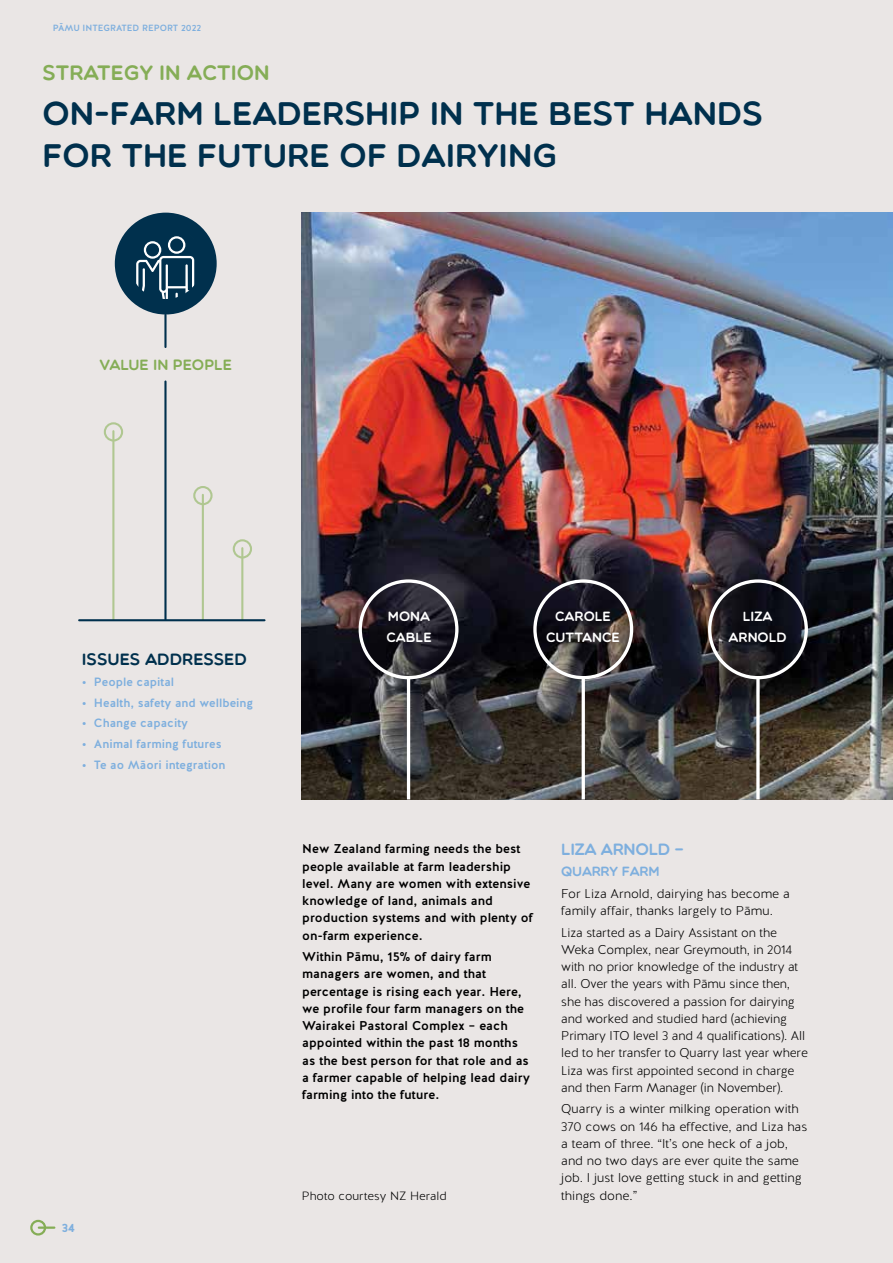
<style>
.page{position:relative;width:893px;height:1263px;background:#eae6e5}
.page>*{position:absolute;margin:0;border:0;box-sizing:border-box;transform-origin:0 0}
.t1{font:33px/42px "Multicolore";color:#00304d}
.t2{font:21px "Multicolore";color:#85ad56}
.t3{font:16.5px "Multicolore";color:#00304d}
.t4{font:16.5px "Multicolore";letter-spacing:-.02em;color:#7eafde}
.t5{font:15px "Multicolore";color:#85ad56}
.t6{font:13.5px/21px "Multicolore";color:#fff;text-align:center}
.t7{font:13.5px "Multicolore";letter-spacing:-.02em;color:#7eafde}
.t8{font:300 12.75px/17.2px "Halis R";letter-spacing:-.005em;color:#000}
.t9{font:500 12.75px/17.2px "Halis R";color:#000}
.t10{font:500 12px "Halis R";color:#7eafde}
.t11{font:300 12px "Halis R";color:#000}
.t12{font:700 12px "Halis R";color:#7eafde}
.t13{font:500 9px "Halis R";color:#7eafde}
</style>
<div class="page">
<div style="left:30px;top:1220px;width:16px;height:15px;border:2px solid #85ad56;border-radius:50%"></div>
<hr style="left:39px;top:1226px;width:15px;height:3px;background:#85ad56">
<img style="left:302px;top:213px;width:591px;height:586px">
<div style="left:359px;top:579px;width:99px;height:100px;border:3px solid #fff;border-radius:50%"></div>
<div style="left:533px;top:579px;width:100px;height:100px;border:3px solid #fff;border-radius:50%"></div>
<div style="left:708px;top:579px;width:100px;height:100px;border:3px solid #fff;border-radius:50%"></div>
<hr style="left:407px;top:678px;width:3px;height:121px;background:#fff">
<hr style="left:582px;top:678px;width:3px;height:121px;background:#fff">
<svg style="left:756px;top:678px;width:4px;height:121px"></svg>
<div style="left:115px;top:213px;width:102px;height:101px;background:#00304d;border-radius:50%"></div>
<svg style="left:128px;top:225px;width:75px;height:75px"></svg>
<hr style="left:164px;top:315px;width:3px;height:32px;background:#00304d">
<hr style="left:164px;top:381px;width:3px;height:238px;background:#00304d">
<hr style="left:241px;top:548px;width:2px;height:71px;background:#b0c791">
<div style="left:233px;top:539px;width:19px;height:19px;border:2px solid #b0c791;border-radius:50%"></div>
<hr style="left:112px;top:431px;width:2px;height:188px;background:#b0c791">
<div style="left:104px;top:422px;width:19px;height:19px;border:2px solid #b0c791;border-radius:50%"></div>
<hr style="left:202px;top:495px;width:2px;height:124px;background:#b0c791">
<div style="left:193px;top:486px;width:20px;height:19px;border:2px solid #b0c791;border-radius:50%"></div>
<hr style="left:79px;top:619px;width:186px;height:2px;background:#00304d">
<p class="t13" style="left:53px;top:22px;width:150px">PĀMU INTEGRATED REPORT 2022</p>
<h2 class="t2" style="left:43px;top:60px;width:229px">STRATEGY IN ACTION</h2>
<h1 class="t1" style="left:43px;top:91px;width:722px">ON-FARM LEADERSHIP IN THE BEST HANDS<br>FOR THE FUTURE OF DAIRYING</h1>
<p class="t5" style="left:100px;top:356px;width:134px">VALUE IN PEOPLE</p>
<p class="t3" style="left:82px;top:649px;width:166px">ISSUES ADDRESSED</p>
<p class="t10" style="left:82px;top:674px;width:94px">• People capital</p>
<p class="t10" style="left:82px;top:695px;width:173px">• Health, safety and wellbeing</p>
<p class="t10" style="left:82px;top:715px;width:108px">• Change capacity</p>
<p class="t10" style="left:82px;top:736px;width:141px">• Animal farming futures</p>
<p class="t10" style="left:82px;top:757px;width:145px">• Te ao Māori integration</p>
<p class="t12" style="left:62px;top:1220px;width:15px">34</p>
<p class="t6" style="left:386px;top:606px;width:47px;text-align:left">MONA<br>CABLE</p>
<p class="t6" style="left:546px;top:606px;width:75px">CAROLE<br>CUTTANCE</p>
<p class="t6" style="left:729px;top:606px;width:60px">LIZA<br>ARNOLD</p>
<p class="t9" style="left:302px;top:840px;width:233px">New Zealand farming needs the best people available at farm leadership level. Many are women with extensive knowledge of land, animals and production systems and with plenty of on-farm experience.</p>
<p class="t9" style="left:302px;top:948px;width:229px">Within Pāmu, 15% of dairy farm managers are women, and that percentage is rising each year. Here, we profile four farm managers on the Wairakei Pastoral Complex – each appointed within the past 18 months as the best person for that role and as a farmer capable of helping lead dairy farming into the future.</p>
<p class="t11" style="left:302px;top:1189px;width:146px">Photo courtesy NZ Herald</p>
<p class="t4" style="left:561px;top:840px;width:124px">LIZA ARNOLD –</p>
<p class="t7" style="left:561px;top:863px;width:100px">QUARRY FARM</p>
<p class="t8" style="left:561px;top:885px;width:230px">For Liza Arnold, dairying has become a family affair, thanks largely to Pāmu.</p>
<p class="t8" style="left:561px;top:924px;width:248px">Liza started as a Dairy Assistant on the Weka Complex, near Greymouth, in 2014 with no prior knowledge of the industry at all. Over the years with Pāmu since then, she has discovered a passion for dairying and worked and studied hard (achieving Primary ITO level 3 and 4 qualifications). All led to her transfer to Quarry last year where Liza was first appointed second in charge and then Farm Manager (in November).</p>
<p class="t8" style="left:561px;top:1101px;width:248px">Quarry is a winter milking operation with 370 cows on 146 ha effective, and Liza has a team of three. “It’s one heck of a job, and no two days are ever quite the same job. I just love getting stuck in and getting things done.”</p>
</div>
